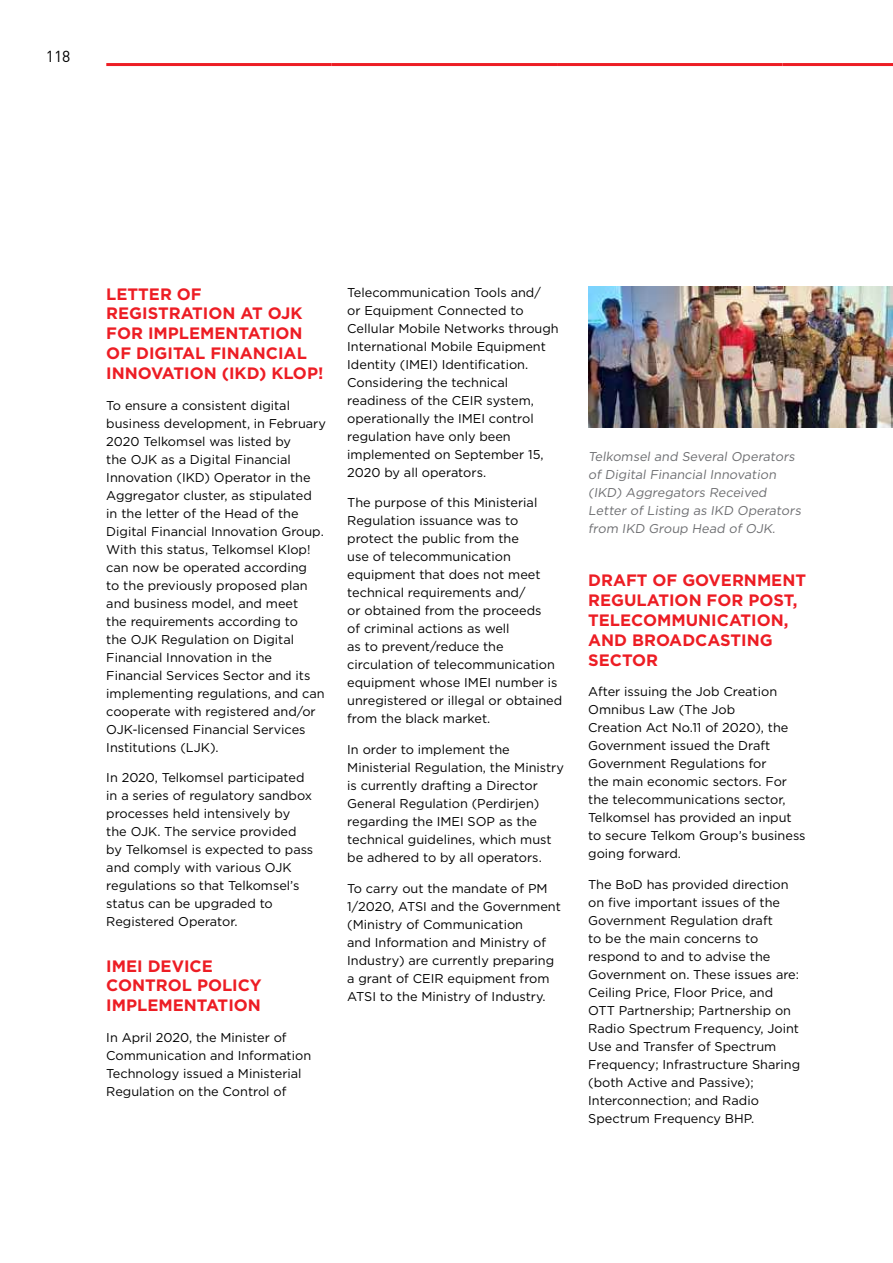
<style>
.page{position:relative;width:893px;height:1263px;background:#fff}
.page>*{position:absolute;margin:0;border:0;box-sizing:border-box;transform-origin:0 0}
.t1{font:700 16.5px/19.8px "Gotham";color:#ed1d24}
.t2{font:15.75px "DIN Pro";color:#000}
.t3{font:12.75px/18px "Gotham";color:#000}
.t4{font:12.75px/18px "Gotham";color:#6d6e71}
</style>
<div class="page">
<img style="left:588px;top:286px;width:305px;height:141px">
<hr style="left:106px;top:63px;width:226px;height:3px;background:#ed1d24">
<hr style="left:332px;top:63px;width:225px;height:3px;background:#ed1d24">
<hr style="left:557px;top:63px;width:225px;height:3px;background:#ed1d24">
<hr style="left:782px;top:63px;width:111px;height:3px;background:#ed1d24">
<p class="t2" style="left:46px;top:46px;width:26px">118</p>
<p class="t1" style="left:106px;top:284px;width:219px">LETTER OF<br>REGISTRATION AT OJK<br>FOR IMPLEMENTATION<br>OF DIGITAL FINANCIAL<br>INNOVATION (IKD) KLOP!</p>
<p class="t3" style="left:106px;top:396px;width:221px">To ensure a consistent digital business development, in February<br>2020 Telkomsel was listed by<br>the OJK as a Digital Financial<br>Innovation (IKD) Operator in the<br>Aggregator cluster, as stipulated in the letter of the Head of the<br>Digital Financial Innovation Group.<br>With this status, Telkomsel Klop! can now be operated according<br>to the previously proposed plan and business model, and meet<br>the requirements according to<br>the OJK Regulation on Digital<br>Financial Innovation in the<br>Financial Services Sector and its implementing regulations, and can cooperate with registered and/or<br>OJK-licensed Financial Services<br>Institutions (LJK).</p>
<p class="t3" style="left:106px;top:768px;width:208px">In 2020, Telkomsel participated in a series of regulatory sandbox processes held intensively by the OJK. The service provided by Telkomsel is expected to pass and comply with various OJK regulations so that Telkomsel’s status can be upgraded to<br>Registered Operator.</p>
<p class="t1" style="left:106px;top:956px;width:157px">IMEI DEVICE<br>CONTROL POLICY<br>IMPLEMENTATION</p>
<p class="t3" style="left:106px;top:1028px;width:206px">In April 2020, the Minister of<br>Communication and Information<br>Technology issued a Ministerial<br>Regulation on the Control of</p>
<p class="t3" style="left:347px;top:283px;width:213px">Telecommunication Tools and/<br>or Equipment Connected to<br>Cellular Mobile Networks through<br>International Mobile Equipment<br>Identity (IMEI) Identification.<br>Considering the technical readiness of the CEIR system, operationally the IMEI control regulation have only been implemented on September 15,<br>2020 by all operators.</p>
<p class="t3" style="left:347px;top:494px;width:216px">The purpose of this Ministerial<br>Regulation issuance was to protect the public from the<br>use of telecommunication equipment that does not meet technical requirements and/<br>or obtained from the proceeds<br>of criminal actions as well<br>as to prevent/reduce the circulation of telecommunication equipment whose IMEI number is unregistered or illegal or obtained from the black market.</p>
<p class="t3" style="left:347px;top:740px;width:218px">In order to implement the<br>Ministerial Regulation, the Ministry is currently drafting a Director<br>General Regulation (Perdirjen) regarding the IMEI SOP as the technical guidelines, which must be adhered to by all operators.</p>
<p class="t3" style="left:347px;top:879px;width:215px">To carry out the mandate of PM<br>1/2020, ATSI and the Government (Ministry of Communication<br>and Information and Ministry of<br>Industry) are currently preparing a grant of CEIR equipment from<br>ATSI to the Ministry of Industry.</p>
<p class="t4" style="left:588px;top:447px;width:216px">Telkomsel and Several Operators of Digital Financial Innovation (IKD) Aggregators Received<br>Letter of Listing as IKD Operators from IKD Group Head of OJK.</p>
<p class="t1" style="left:588px;top:571px;width:219px">DRAFT OF GOVERNMENT<br>REGULATION FOR POST,<br>TELECOMMUNICATION,<br>AND BROADCASTING<br>SECTOR</p>
<p class="t3" style="left:588px;top:683px;width:219px">After issuing the Job Creation<br>Omnibus Law (The Job<br>Creation Act No.11 of 2020), the<br>Government issued the Draft<br>Government Regulations for<br>the main economic sectors. For the telecommunications sector,<br>Telkomsel has provided an input to secure Telkom Group’s business going forward.</p>
<p class="t3" style="left:588px;top:875px;width:213px">The BoD has provided direction on five important issues of the<br>Government Regulation draft<br>to be the main concerns to respond to and to advise the<br>Government on. These issues are:<br>Ceiling Price, Floor Price, and<br>OTT Partnership; Partnership on<br>Radio Spectrum Frequency, Joint<br>Use and Transfer of Spectrum<br>Frequency; Infrastructure Sharing (both Active and Passive);<br>Interconnection; and Radio<br>Spectrum Frequency BHP.</p>
</div>
